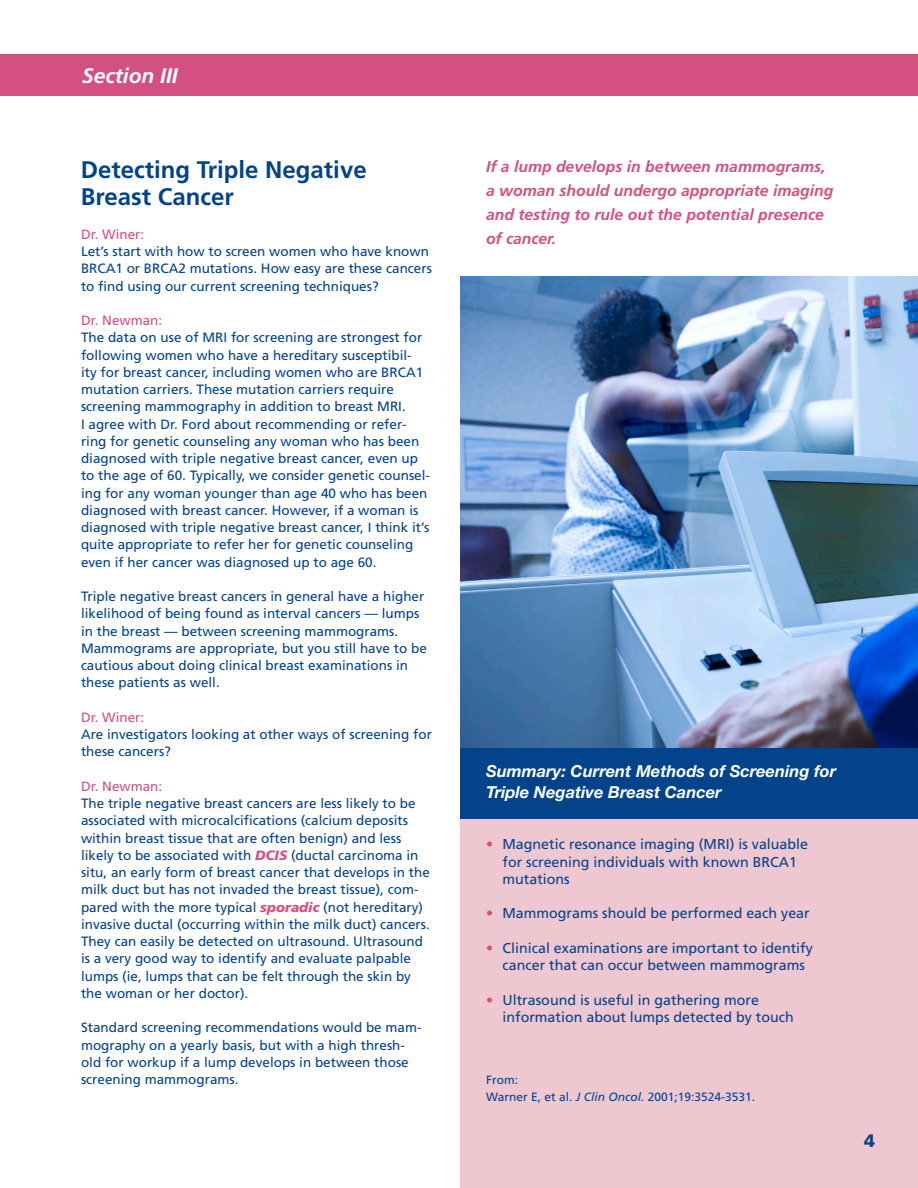
<style>
.page{position:relative;width:918px;height:1188px;background:#fff}
.page>*{position:absolute;margin:0;border:0;box-sizing:border-box;transform-origin:0 0}
.t1{font:700 24px "Frutiger";color:#02438b}
.t2{font:italic 700 21px "Frutiger";color:#fff}
.t3{font:900 18px "Frutiger";color:#02438b}
.t4{font:italic 700 16.5px "Helvetica Neue LT Std";color:#fff}
.t5{font:italic 700 15.75px/24px "Frutiger";color:#d35081}
.t6{font:14.25px/17.2px "Frutiger";color:#02438b;text-align:center}
.t7{font:13.5px/17.2px "Frutiger";color:#02438b}
.t8{font:13.5px "Frutiger";color:#d35081}
.t9{font:12px "Frutiger";color:#02438b}
.s1{font-weight:900;font-style:italic;color:#d35081}
.s2{color:#d35081}
.s3{font-style:italic}
</style>
<div class="page">
<div style="left:0;top:54px;width:918px;height:42px;background:#d35081"></div>
<div style="left:460px;top:747px;width:458px;height:73px;background:#02438b"></div>
<div style="left:460px;top:820px;width:458px;height:368px;background:#efc7d1"></div>
<img style="left:460px;top:277px;width:458px;height:470px">
<p class="t2" style="left:82px;top:63px;width:97px">Section III</p>
<p class="t1" style="left:81px;top:156px;width:287px">Detecting Triple Negative</p>
<p class="t1" style="left:81px;top:183px;width:154px">Breast Cancer</p>
<p class="t8" style="left:81px;top:226px;width:65px">Dr. Winer:</p>
<p class="t7" style="left:81px;top:243px;width:352px">Let’s start with how to screen women who have known<br>BRCA1 or BRCA2 mutations. How easy are these cancers to find using our current screening techniques?</p>
<p class="t8" style="left:81px;top:313px;width:83px">Dr. Newman:</p>
<p class="t7" style="left:81px;top:329px;width:351px">The data on use of MRI for screening are strongest for following women who have a hereditary susceptibil-<br>ity for breast cancer, including women who are BRCA1 mutation carriers. These mutation carriers require screening mammography in addition to breast MRI.<br>I agree with Dr. Ford about recommending or refer&shy;ring for genetic counseling any woman who has been diagnosed with triple negative breast cancer, even up to the age of 60. Typically, we consider genetic counsel&shy;ing for any woman younger than age 40 who has been diagnosed with breast cancer. However, if a woman is diagnosed with triple negative breast cancer, I think it’s quite appropriate to refer her for genetic counseling even if her cancer was diagnosed up to age 60.</p>
<p class="t7" style="left:81px;top:588px;width:347px">Triple negative breast cancers in general have a higher likelihood of being found as interval cancers — lumps in the breast — between screening mammograms.<br>Mammograms are appropriate, but you still have to be cautious about doing clinical breast examinations in these patients as well.</p>
<p class="t8" style="left:81px;top:709px;width:65px">Dr. Winer:</p>
<p class="t7" style="left:81px;top:726px;width:352px">Are investigators looking at other ways of screening for these cancers?</p>
<p class="t8" style="left:81px;top:778px;width:83px">Dr. Newman:</p>
<p class="t7" style="left:81px;top:795px;width:350px">The triple negative breast cancers are less likely to be associated with microcalcifications (calcium deposits within breast tissue that are often benign) and less likely to be associated with <span class="s1">DCIS</span> (ductal carcinoma in situ, an early form of breast cancer that develops in the milk duct but has not invaded the breast tissue), com&shy;pared with the more typical <span class="s1">sporadic</span> (not hereditary) invasive ductal (occurring within the milk duct) cancers.<br>They can easily be detected on ultrasound. Ultrasound is a very good way to identify and evaluate palpable lumps (ie, lumps that can be felt through the skin by the woman or her doctor).</p>
<p class="t7" style="left:81px;top:1019px;width:342px">Standard screening recommendations would be mam&shy;mography on a yearly basis, but with a high thresh&shy;old for workup if a lump develops in between those screening mammograms.</p>
<p class="t5" style="left:486px;top:154px;width:349px">If a lump develops in between mammograms, a woman should undergo appropriate imaging and testing to rule out the potential presence of cancer.</p>
<p class="t4" style="left:486px;top:761px;width:352px">Summary: Current Methods of Screening for</p>
<p class="t4" style="left:486px;top:782px;width:237px">Triple Negative Breast Cancer</p>
<p class="t6" style="left:486px;top:836px;width:324px"><span class="s2">•</span> Magnetic resonance imaging (MRI) is valuable</p>
<p class="t6" style="left:503px;top:853px;width:296px">for screening individuals with known BRCA1</p>
<p class="t6" style="left:503px;top:870px;width:69px">mutations</p>
<p class="t6" style="left:486px;top:905px;width:325px"><span class="s2">•</span> Mammograms should be performed each year</p>
<p class="t6" style="left:486px;top:939px;width:328px"><span class="s2">•</span> Clinical examinations are important to identify cancer that can occur between mammograms</p>
<p class="t6" style="left:486px;top:991px;width:275px"><span class="s2">•</span> Ultrasound is useful in gathering more</p>
<p class="t6" style="left:503px;top:1008px;width:293px">information about lumps detected by touch</p>
<p class="t9" style="left:486px;top:1073px;width:34px">From:</p>
<p class="t9" style="left:486px;top:1090px;width:271px">Warner E, et al. <span class="s3">J Clin Oncol.</span> 2001;19:3524-3531.</p>
<p class="t3" style="left:864px;top:1130px;width:13px">4</p>
</div>
